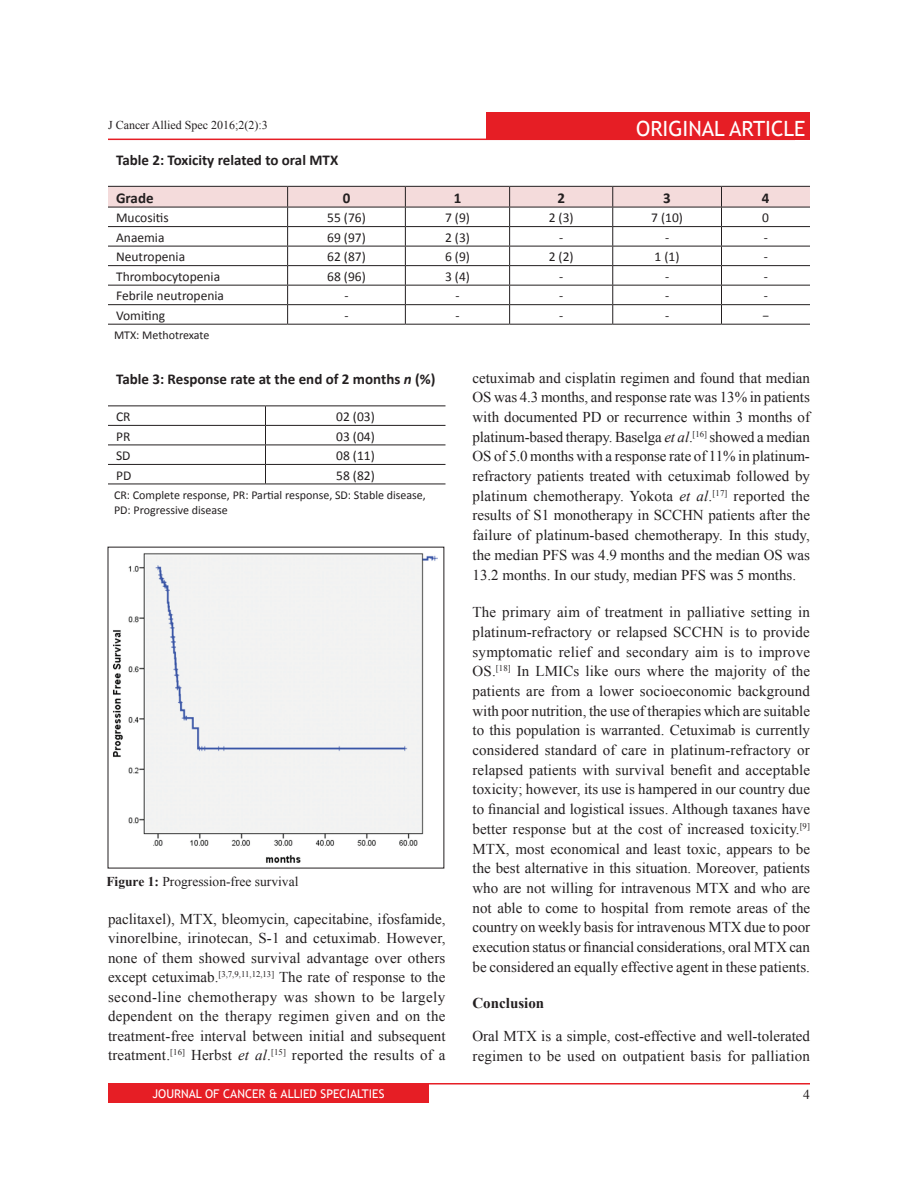
<style>
.page{position:relative;width:918px;height:1188px;background:#fff}
.page>*{position:absolute;margin:0;border:0;box-sizing:border-box;transform-origin:0 0}
.t1{font:21px "Trebuchet MS";color:#fff}
.TX{font:15px/19.6px "Times New Roman";color:#231f20;text-align:justify}
.TT{font:700 15px "Calibri";color:#231f20}
.t2{font:700 15px "Times New Roman";color:#231f20}
.TCH{font:700 15px "Calibri";color:#231f20}
.TB{font:13.5px "Calibri";color:#231f20}
.FGC{font:13.5px "Times New Roman";color:#231f20}
.TBL{font:13.5px "Calibri";color:#231f20}
.TFN{font:12px/15px "Calibri";color:#231f20}
.t3{font:12px "Trebuchet MS";color:#fff}
.t4{font:12px "Times New Roman";color:#231f20}
.s1{font-style:italic}
.s2{font-weight:700}
</style>
<div class="page">
<div style="left:108px;top:1085px;width:321px;height:18px;background:#e61e25"></div>
<hr style="left:108px;top:1083px;width:702px;height:2px;background:#e61e25">
<div style="left:486px;top:113px;width:324px;height:27px;background:#e61e25"></div>
<hr style="left:108px;top:139px;width:687px;height:1px;background:#e61e25">
<svg style="left:108px;top:187px;width:702px;height:137px"></svg>
<hr style="left:108px;top:324px;width:180px;height:1px;background:#231f20">
<hr style="left:288px;top:324px;width:117px;height:1px;background:#231f20">
<hr style="left:405px;top:324px;width:105px;height:1px;background:#231f20">
<hr style="left:510px;top:324px;width:103px;height:1px;background:#231f20">
<hr style="left:613px;top:324px;width:109px;height:1px;background:#231f20">
<hr style="left:722px;top:324px;width:88px;height:1px;background:#231f20">
<hr style="left:108px;top:304px;width:180px;height:1px;background:#231f20">
<hr style="left:288px;top:304px;width:117px;height:1px;background:#231f20">
<hr style="left:405px;top:304px;width:105px;height:1px;background:#231f20">
<hr style="left:510px;top:304px;width:103px;height:1px;background:#231f20">
<hr style="left:613px;top:304px;width:109px;height:1px;background:#231f20">
<hr style="left:722px;top:304px;width:88px;height:1px;background:#231f20">
<hr style="left:108px;top:207px;width:180px;height:1px;background:#231f20">
<hr style="left:288px;top:207px;width:117px;height:1px;background:#231f20">
<hr style="left:405px;top:207px;width:105px;height:1px;background:#231f20">
<hr style="left:510px;top:207px;width:103px;height:1px;background:#231f20">
<hr style="left:613px;top:207px;width:109px;height:1px;background:#231f20">
<hr style="left:722px;top:207px;width:88px;height:1px;background:#231f20">
<hr style="left:108px;top:186px;width:180px;height:1px;background:#231f20">
<hr style="left:288px;top:186px;width:117px;height:1px;background:#231f20">
<hr style="left:405px;top:186px;width:105px;height:1px;background:#231f20">
<hr style="left:510px;top:186px;width:103px;height:1px;background:#231f20">
<hr style="left:613px;top:186px;width:109px;height:1px;background:#231f20">
<hr style="left:722px;top:186px;width:88px;height:1px;background:#231f20">
<hr style="left:108px;top:425px;width:158px;height:1px;background:#231f20">
<hr style="left:266px;top:425px;width:180px;height:1px;background:#231f20">
<hr style="left:108px;top:445px;width:158px;height:1px;background:#231f20">
<hr style="left:266px;top:445px;width:180px;height:1px;background:#231f20">
<svg style="left:265px;top:406px;width:1px;height:78px"></svg>
<hr style="left:108px;top:484px;width:158px;height:1px;background:#231f20">
<hr style="left:266px;top:484px;width:180px;height:1px;background:#231f20">
<hr style="left:108px;top:464px;width:158px;height:1px;background:#231f20">
<hr style="left:266px;top:464px;width:180px;height:1px;background:#231f20">
<hr style="left:108px;top:405px;width:158px;height:1px;background:#231f20">
<hr style="left:266px;top:405px;width:180px;height:1px;background:#231f20">
<img style="left:113px;top:553px;width:325px;height:310px">
<p class="t4" style="left:108px;top:117px;width:161px">J Cancer Allied Spec 2016;2(2):3</p>
<h1 class="t1" style="left:636px;top:115px;width:171px">ORIGINAL ARTICLE</h1>
<p class="TT" style="left:116px;top:149px;width:224px">Table 2: Toxicity related to oral MTX</p>
<p class="TCH" style="left:116px;top:187px;width:39px">Grade</p>
<p class="TCH" style="left:343px;top:187px;width:9px">0</p>
<p class="TCH" style="left:454px;top:187px;width:9px">1</p>
<p class="TCH" style="left:557px;top:187px;width:9px">2</p>
<p class="TCH" style="left:663px;top:187px;width:9px">3</p>
<p class="TCH" style="left:762px;top:187px;width:9px">4</p>
<p class="TB" style="left:116px;top:208px;width:54px">Mucositis</p>
<p class="TB" style="left:327px;top:208px;width:40px">55 (76)</p>
<p class="TB" style="left:445px;top:208px;width:26px">7 (9)</p>
<p class="TB" style="left:549px;top:208px;width:26px">2 (3)</p>
<p class="TB" style="left:651px;top:208px;width:33px">7 (10)</p>
<p class="TB" style="left:762px;top:208px;width:8px">0</p>
<p class="TB" style="left:116px;top:228px;width:50px">Anaemia</p>
<p class="TB" style="left:327px;top:228px;width:40px">69 (97)</p>
<p class="TB" style="left:445px;top:228px;width:26px">2 (3)</p>
<p class="TB" style="left:559px;top:228px;width:6px">‑</p>
<p class="TB" style="left:665px;top:228px;width:6px">‑</p>
<p class="TB" style="left:764px;top:228px;width:6px">‑</p>
<p class="TB" style="left:116px;top:248px;width:71px">Neutropenia</p>
<p class="TB" style="left:327px;top:248px;width:40px">62 (87)</p>
<p class="TB" style="left:445px;top:248px;width:26px">6 (9)</p>
<p class="TB" style="left:549px;top:248px;width:26px">2 (2)</p>
<p class="TB" style="left:655px;top:248px;width:26px">1 (1)</p>
<p class="TB" style="left:764px;top:248px;width:6px">‑</p>
<p class="TB" style="left:116px;top:267px;width:106px">Thrombocytopenia</p>
<p class="TB" style="left:327px;top:267px;width:40px">68 (96)</p>
<p class="TB" style="left:445px;top:267px;width:26px">3 (4)</p>
<p class="TB" style="left:559px;top:267px;width:6px">‑</p>
<p class="TB" style="left:665px;top:267px;width:6px">‑</p>
<p class="TB" style="left:764px;top:267px;width:6px">‑</p>
<p class="TB" style="left:116px;top:287px;width:109px">Febrile neutropenia</p>
<p class="TB" style="left:344px;top:287px;width:6px">‑</p>
<p class="TB" style="left:455px;top:287px;width:6px">‑</p>
<p class="TB" style="left:559px;top:287px;width:6px">‑</p>
<p class="TB" style="left:665px;top:287px;width:6px">‑</p>
<p class="TB" style="left:764px;top:287px;width:6px">‑</p>
<p class="TBL" style="left:116px;top:306px;width:51px">Vomiting</p>
<p class="TBL" style="left:344px;top:306px;width:6px">‑</p>
<p class="TBL" style="left:455px;top:306px;width:6px">‑</p>
<p class="TBL" style="left:559px;top:306px;width:6px">‑</p>
<p class="TBL" style="left:665px;top:306px;width:6px">‑</p>
<p class="TBL" style="left:762px;top:306px;width:8px">−</p>
<p class="TFN" style="left:114px;top:327px;width:97px">MTX: Methotrexate</p>
<p class="TT" style="left:116px;top:369px;width:321px">Table 3: Response rate at the end of 2 months <span class="s1">n</span> (%)</p>
<p class="TB" style="left:116px;top:407px;width:16px">CR</p>
<p class="TB" style="left:336px;top:407px;width:40px">02 (03)</p>
<p class="TB" style="left:116px;top:427px;width:16px">PR</p>
<p class="TB" style="left:336px;top:427px;width:40px">03 (04)</p>
<p class="TB" style="left:116px;top:446px;width:16px">SD</p>
<p class="TB" style="left:336px;top:446px;width:40px">08 (11)</p>
<p class="TBL" style="left:116px;top:466px;width:17px">PD</p>
<p class="TBL" style="left:336px;top:466px;width:40px">58 (82)</p>
<p class="TFN" style="left:114px;top:487px;width:313px">CR: Complete response, PR: Partial response, SD: Stable disease,<br>PD: Progressive disease</p>
<p class="TX" style="left:472px;top:367px;width:339px">cetuximab and cisplatin regimen and found that median OS was 4.3 months, and response rate was 13% in patients with documented PD or recurrence within 3 months of platinum-based therapy. Baselga <span class="s1">et al</span>.<sup>[16]</sup> showed a median OS of 5.0 months with a response rate of 11% in platinum&shy;refractory patients treated with cetuximab followed by platinum chemotherapy. Yokota <span class="s1">et al</span>.<sup>[17]</sup> reported the results of S1 monotherapy in SCCHN patients after the failure of platinum-based chemotherapy. In this study, the median PFS was 4.9 months and the median OS was 13.2 months. In our study, median PFS was 5 months.</p>
<p class="TX" style="left:472px;top:602px;width:339px">The primary aim of treatment in palliative setting in platinum-refractory or relapsed SCCHN is to provide symptomatic relief and secondary aim is to improve OS.<sup>[18]</sup> In LMICs like ours where the majority of the patients are from a lower socioeconomic background with poor nutrition, the use of therapies which are suitable to this population is warranted. Cetuximab is currently considered standard of care in platinum-refractory or relapsed patients with survival benefit and acceptable toxicity; however, its use is hampered in our country due to financial and logistical issues. Although taxanes have better response but at the cost of increased toxicity.<sup>[9] </sup>MTX, most economical and least toxic, appears to be the best alternative in this situation. Moreover, patients who are not willing for intravenous MTX and who are not able to come to hospital from remote areas of the country on weekly basis for intravenous MTX due to poor execution status or financial considerations, oral MTX can be considered an equally effective agent in these patients.</p>
<h1 class="t2" style="left:472px;top:992px;width:73px">Conclusion</h1>
<p class="TX" style="left:472px;top:1026px;width:339px">Oral MTX is a simple, cost-effective and well-tolerated regimen to be used on outpatient basis for palliation</p>
<p class="FGC" style="left:106px;top:872px;width:194px"><span class="s2">Figure 1:</span> Progression-free survival</p>
<p class="TX" style="left:108px;top:909px;width:339px">paclitaxel), MTX, bleomycin, capecitabine, ifosfamide, vinorelbine, irinotecan, S-1 and cetuximab. However, none of them showed survival advantage over others except cetuximab.<sup>[3,7,9,11,12,13]</sup> The rate of response to the second-line chemotherapy was shown to be largely dependent on the therapy regimen given and on the treatment-free interval between initial and subsequent treatment.<sup>[16]</sup> Herbst <span class="s1">et al</span>.<sup>[15]</sup> reported the results of a</p>
<p class="t3" style="left:153px;top:1086px;width:233px">JOURNAL OF CANCER &amp; ALLIED SPECIALTIES</p>
<p class="FGC" style="left:803px;top:1085px;width:8px">4</p>
</div>
